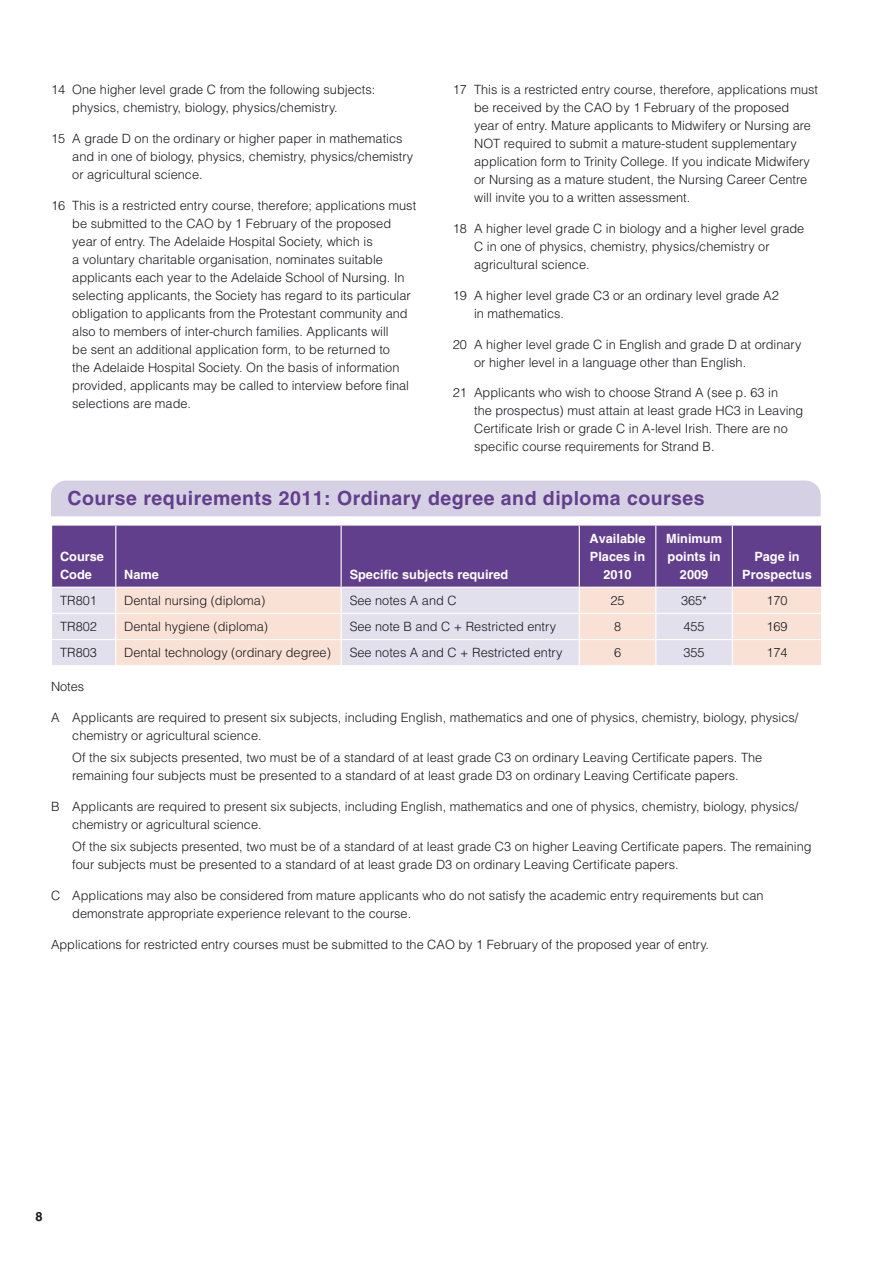
<style>
.page{position:relative;width:893px;height:1263px;background:#fff}
.page>*{position:absolute;margin:0;border:0;box-sizing:border-box;transform-origin:0 0}
.t1{font:700 19.5px "Helvetica LT Std";letter-spacing:.025em;color:#623f8c}
.t2{font:300 12.75px/18px "Helvetica LT Std";color:#1a1a1f}
.t3{font:700 12.75px/18px "Helvetica LT Std";color:#fff;text-align:center}
</style>
<div class="page">
<div style="left:51px;top:480px;width:770px;height:36px;background:#d6d0e5"></div>
<div style="left:52px;top:526px;width:769px;height:61px;background:#623f8c"></div>
<div style="left:52px;top:588px;width:63px;height:77px;background:#e3e0ed"></div>
<svg style="left:116px;top:588px;width:705px;height:77px;background:#efe0df"></svg>
<hr style="left:115px;top:526px;width:1px;height:61px;background:#fff">
<hr style="left:341px;top:526px;width:1px;height:61px;background:#fff">
<hr style="left:579px;top:526px;width:1px;height:61px;background:#fff">
<hr style="left:655px;top:526px;width:1px;height:61px;background:#fff">
<hr style="left:732px;top:526px;width:1px;height:61px;background:#fff">
<hr style="left:51px;top:613px;width:65px;height:1px;background:#fff">
<hr style="left:341px;top:613px;width:238px;height:1px;background:#fff">
<hr style="left:656px;top:613px;width:76px;height:1px;background:#fff">
<hr style="left:51px;top:639px;width:65px;height:1px;background:#fff">
<hr style="left:341px;top:639px;width:238px;height:1px;background:#fff">
<hr style="left:656px;top:639px;width:76px;height:1px;background:#fff">
<hr style="left:116px;top:613px;width:225px;height:1px;background:#fff">
<hr style="left:116px;top:639px;width:225px;height:1px;background:#fff">
<svg style="left:341px;top:588px;width:1px;height:77px"></svg>
<hr style="left:579px;top:613px;width:77px;height:1px;background:#fff">
<hr style="left:579px;top:639px;width:77px;height:1px;background:#fff">
<svg style="left:579px;top:588px;width:1px;height:77px"></svg>
<svg style="left:655px;top:588px;width:1px;height:77px"></svg>
<hr style="left:732px;top:613px;width:90px;height:1px;background:#fff">
<hr style="left:732px;top:639px;width:90px;height:1px;background:#fff">
<svg style="left:732px;top:588px;width:1px;height:77px"></svg>
<p class="t2" style="left:72px;top:81px;width:305px;text-indent:-21px">14 One higher level grade C from the following subjects: physics, chemistry, biology, physics/chemistry.</p>
<p class="t2" style="left:72px;top:129px;width:343px;text-indent:-21px">15 A grade D on the ordinary or higher paper in mathematics and in one of biology, physics, chemistry, physics/chemistry or agricultural science.</p>
<p class="t2" style="left:72px;top:196px;width:345px;text-indent:-21px">16 This is a restricted entry course, therefore; applications must be submitted to the CAO by 1 February of the proposed year of entry. The Adelaide Hospital Society, which is<br>a voluntary charitable organisation, nominates suitable applicants each year to the Adelaide School of Nursing. In selecting applicants, the Society has regard to its particular obligation to applicants from the Protestant community and also to members of inter-church families. Applicants will<br>be sent an additional application form, to be returned to<br>the Adelaide Hospital Society. On the basis of information provided, applicants may be called to interview before final selections are made.</p>
<p class="t2" style="left:474px;top:81px;width:345px;text-indent:-21px">17 This is a restricted entry course, therefore, applications must be received by the CAO by 1 February of the proposed<br>year of entry. Mature applicants to Midwifery or Nursing are NOT required to submit a mature-student supplementary application form to Trinity College. If you indicate Midwifery or Nursing as a mature student, the Nursing Career Centre will invite you to a written assessment.</p>
<p class="t2" style="left:474px;top:219px;width:332px;text-indent:-21px">18 A higher level grade C in biology and a higher level grade<br>C in one of physics, chemistry, physics/chemistry or agricultural science.</p>
<p class="t2" style="left:474px;top:286px;width:306px;text-indent:-21px">19 A higher level grade C3 or an ordinary level grade A2 in mathematics.</p>
<p class="t2" style="left:474px;top:335px;width:329px;text-indent:-21px">20 A higher level grade C in English and grade D at ordinary or higher level in a language other than English.</p>
<p class="t2" style="left:474px;top:384px;width:331px;text-indent:-21px">21 Applicants who wish to choose Strand A (see p. 63 in<br>the prospectus) must attain at least grade HC3 in Leaving Certificate Irish or grade C in A-level Irish. There are no specific course requirements for Strand B.</p>
<h1 class="t1" style="left:68px;top:486px;width:639px">Course requirements 2011 : Ordinary degree and diploma courses</h1>
<p class="t3" style="left:60px;top:547px;width:45px;text-align:left">Course<br>Code</p>
<p class="t3" style="left:124px;top:565px;width:36px">Name</p>
<p class="t3" style="left:350px;top:565px;width:160px">Specific subjects required</p>
<p class="t3" style="left:590px;top:529px;width:57px">Available<br>Places in<br>201 0</p>
<p class="t3" style="left:666px;top:529px;width:57px">Minimum points in<br>2009</p>
<p class="t3" style="left:742px;top:547px;width:71px">Page in<br>Prospectus</p>
<p class="t2" style="left:60px;top:591px;width:38px">TR801</p>
<p class="t2" style="left:124px;top:591px;width:142px">Dental nursing (diploma)</p>
<p class="t2" style="left:350px;top:591px;width:109px">See notes A and C</p>
<p class="t2" style="left:610px;top:591px;width:16px">25</p>
<p class="t2" style="left:681px;top:591px;width:28px">365*</p>
<p class="t2" style="left:766px;top:591px;width:23px">170</p>
<p class="t2" style="left:60px;top:617px;width:38px">TR802</p>
<p class="t2" style="left:124px;top:617px;width:145px">Dental hygiene (diploma)</p>
<p class="t2" style="left:350px;top:617px;width:208px">See note B and C + Restricted entry</p>
<p class="t2" style="left:614px;top:617px;width:9px">8</p>
<p class="t2" style="left:683px;top:617px;width:23px">455</p>
<p class="t2" style="left:766px;top:617px;width:23px">169</p>
<p class="t2" style="left:60px;top:643px;width:38px">TR803</p>
<p class="t2" style="left:124px;top:643px;width:208px">Dental technology (ordinary degree)</p>
<p class="t2" style="left:350px;top:643px;width:214px">See notes A and C + Restricted entry</p>
<p class="t2" style="left:614px;top:643px;width:9px">6</p>
<p class="t2" style="left:683px;top:643px;width:23px">355</p>
<p class="t2" style="left:766px;top:643px;width:23px">174</p>
<p class="t2" style="left:51px;top:677px;width:35px">Notes</p>
<p class="t2" style="left:72px;top:708px;width:728px;text-indent:-21px">A Applicants are required to present six subjects, including English, mathematics and one of physics, chemistry, biology, physics/ chemistry or agricultural science.</p>
<p class="t2" style="left:72px;top:748px;width:691px">Of the six subjects presented, two must be of a standard of at least grade C3 on ordinary Leaving Certificate papers. The remaining four subjects must be presented to a standard of at least grade D3 on ordinary Leaving Certificate papers.</p>
<p class="t2" style="left:72px;top:797px;width:728px;text-indent:-21px">B Applicants are required to present six subjects, including English, mathematics and one of physics, chemistry, biology, physics/ chemistry or agricultural science.</p>
<p class="t2" style="left:72px;top:837px;width:741px">Of the six subjects presented, two must be of a standard of at least grade C3 on higher Leaving Certificate papers. The remaining four subjects must be presented to a standard of at least grade D3 on ordinary Leaving Certificate papers.</p>
<p class="t2" style="left:72px;top:886px;width:693px;text-indent:-21px">C Applications may also be considered from mature applicants who do not satisfy the academic entry requirements but can demonstrate appropriate experience relevant to the course.</p>
<p class="t2" style="left:51px;top:935px;width:660px">Applications for restricted entry courses must be submitted to the CAO by 1 February of the proposed year of entry.</p>
</div>
